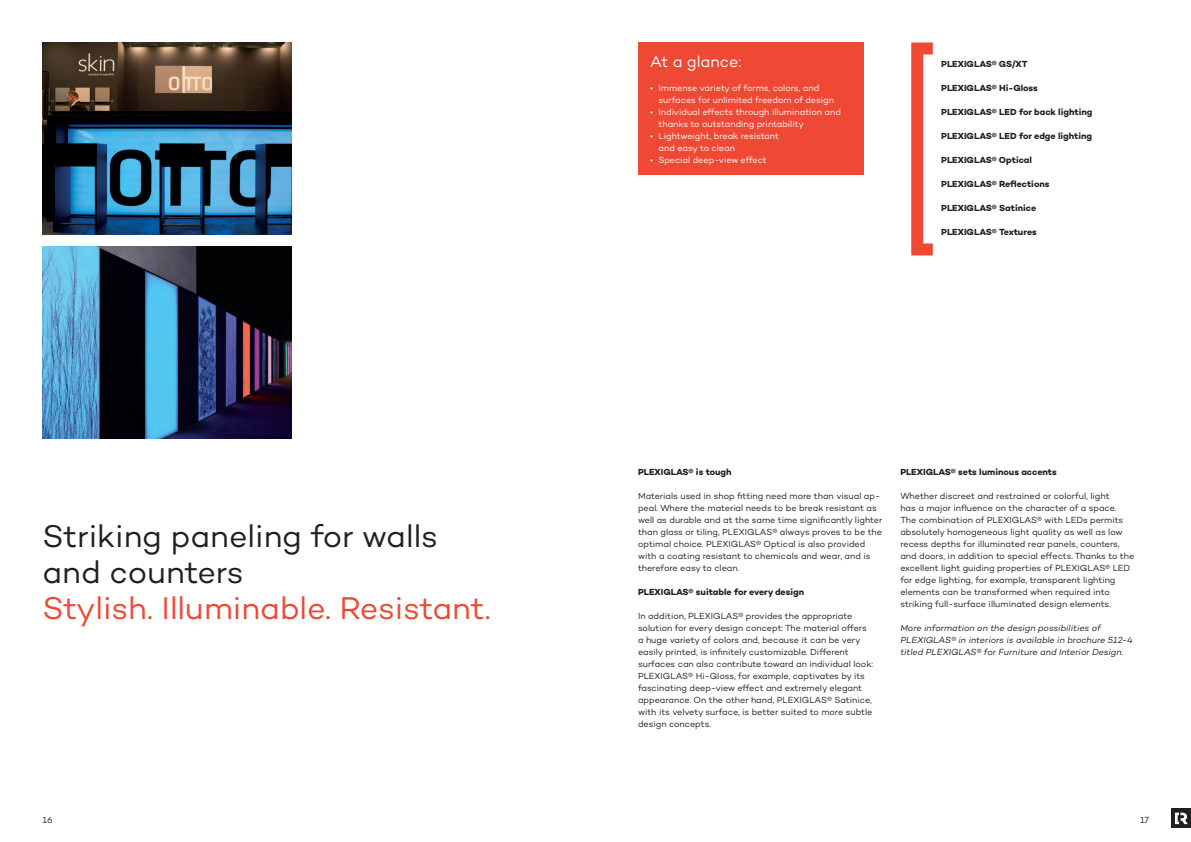
<style>
.page{position:relative;width:1191px;height:842px;background:#fff}
.page>*{position:absolute;margin:0;border:0;box-sizing:border-box;transform-origin:0 0}
.t1{font:32px/36px "Campton";color:#231f20}
.t2{font:32px "Campton";color:#ef4835}
.t3{font:16px "Campton";color:#fff}
.t4{font:9px/12px "Campton";color:#231f20}
.t5{font:700 9px "Campton";color:#231f20}
.t6{font:9px/12px "Campton";letter-spacing:-.005em;color:#fff}
.t7{font:italic 9px/12px "Campton";color:#231f20}
</style>
<div class="page">
<div style="left:1171px;top:808px;width:20px;height:20px;background:#231f20"></div>
<svg style="left:1175px;top:813px;width:12px;height:11px"></svg>
<img style="left:43px;top:247px;width:249px;height:192px">
<img style="left:43px;top:43px;width:249px;height:192px">
<svg style="left:911px;top:43px;width:21px;height:212px"></svg>
<div style="left:638px;top:43px;width:225px;height:132px;background:#ef4835"></div>
<h1 class="t1" style="left:43px;top:517px;width:397px">Striking paneling for walls and counters</h1>
<h1 class="t2" style="left:43px;top:588px;width:449px">Stylish. Illuminable. Resistant.</h1>
<h2 class="t3" style="left:650px;top:51px;width:93px">At a glance:</h2>
<p class="t6" style="left:658px;top:81px;width:177px;text-indent:-9px">• Immense variety of forms, colors, and surfaces for unlimited freedom of design</p>
<p class="t6" style="left:658px;top:105px;width:184px;text-indent:-9px">• Individual effects through illumination and thanks to outstanding printability</p>
<p class="t6" style="left:658px;top:129px;width:122px;text-indent:-9px">• Lightweight, break resistant and easy to clean</p>
<p class="t6" style="left:650px;top:153px;width:118px">• Special deep-view effect</p>
<p class="t5" style="left:941px;top:58px;width:88px">PLEXIGLAS® GS/XT</p>
<p class="t5" style="left:941px;top:82px;width:98px">PLEXIGLAS® Hi-Gloss</p>
<p class="t5" style="left:941px;top:106px;width:153px">PLEXIGLAS® LED for back lighting</p>
<p class="t5" style="left:941px;top:130px;width:152px">PLEXIGLAS® LED for edge lighting</p>
<p class="t5" style="left:941px;top:154px;width:92px">PLEXIGLAS® Optical</p>
<p class="t5" style="left:941px;top:178px;width:110px">PLEXIGLAS® Reflections</p>
<p class="t5" style="left:941px;top:202px;width:96px">PLEXIGLAS® Satinice</p>
<p class="t5" style="left:941px;top:226px;width:97px">PLEXIGLAS® Textures</p>
<p class="t5" style="left:638px;top:466px;width:95px">PLEXIGLAS® is tough</p>
<p class="t4" style="left:638px;top:489px;width:246px">Materials used in shop fitting need more than visual ap&shy;peal. Where the material needs to be break resistant as well as durable and at the same time significantly lighter than glass or tiling, PLEXIGLAS® always proves to be the optimal choice. PLEXIGLAS® Optical is also provided with a coating resistant to chemicals and wear, and is therefore easy to clean.</p>
<p class="t5" style="left:638px;top:586px;width:168px">PLEXIGLAS® suitable for every design</p>
<p class="t4" style="left:638px;top:609px;width:236px">In addition, PLEXIGLAS® provides the appropriate solution for every design concept: The material offers a huge variety of colors and, because it can be very easily printed, is infinitely customizable. Different surfaces can also contribute toward an individual look:<br>PLEXIGLAS® Hi-Gloss, for example, captivates by its fascinating deep-view effect and extremely elegant appearance. On the other hand, PLEXIGLAS® Satinice, with its velvety surface, is better suited to more subtle design concepts.</p>
<p class="t5" style="left:900px;top:466px;width:158px">PLEXIGLAS® sets luminous accents</p>
<p class="t4" style="left:900px;top:489px;width:235px">Whether discreet and restrained or colorful, light<br>has a major influence on the character of a space.<br>The combination of PLEXIGLAS® with LEDs permits absolutely homogeneous light quality as well as low recess depths for illuminated rear panels, counters, and doors, in addition to special effects. Thanks to the excellent light guiding properties of PLEXIGLAS® LED for edge lighting, for example, transparent lighting elements can be transformed when required into striking full-surface illuminated design elements.</p>
<p class="t7" style="left:900px;top:621px;width:234px">More information on the design possibilities of<br>PLEXIGLAS® in interiors is available in brochure 512-4 titled PLEXIGLAS® for Furniture and Interior Design.</p>
<p class="t4" style="left:43px;top:813px;width:12px">16</p>
<p class="t4" style="left:1140px;top:813px;width:11px">17</p>
</div>
